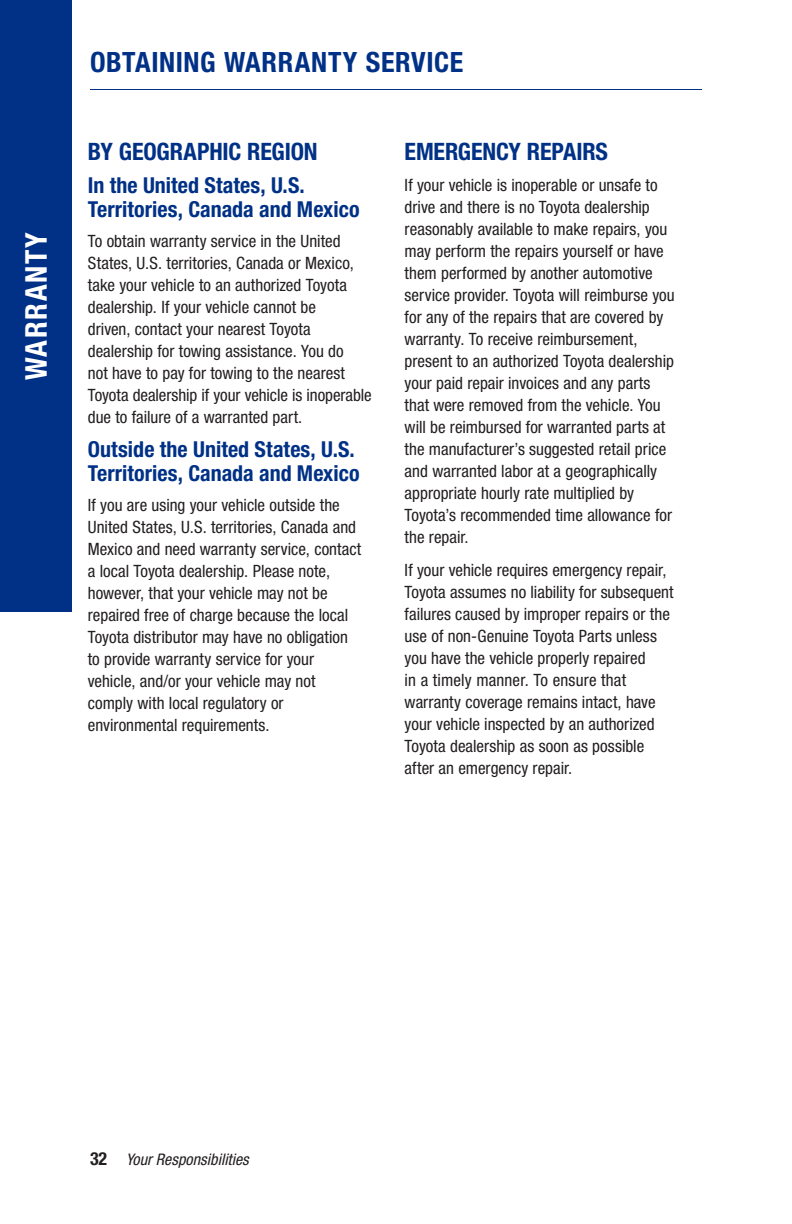
<style>
.page{position:relative;width:792px;height:1224px;background:#fff}
.page>*{position:absolute;margin:0;border:0;box-sizing:border-box;transform-origin:0 0}
.t1{font:700 condensed 30px "Helvetica Neue LT Std";letter-spacing:.055em;color:#fff}
.t2{font:700 condensed 28px "Helvetica Neue LT Std";letter-spacing:.02em;color:#003186}
.t3{font:700 condensed 24px "Helvetica Neue LT Std";letter-spacing:-.005em;color:#003186}
.t4{font:700 condensed 22px/24px "Helvetica Neue LT Std";letter-spacing:.005em;color:#003186}
.t5{font:condensed 17px/22px "Helvetica Neue LT Std";color:#231f20}
.t6{font:italic condensed 16px "Helvetica Neue LT Std";letter-spacing:.005em;color:#231f20}
.s1{font-weight:700;font-style:normal;font-size:18px}
</style>
<div class="page">
<hr style="left:90px;top:89px;width:612px;height:1px;background:#003186">
<div style="left:0;top:0;width:72px;height:612px;background:#003186"></div>
<h1 class="t1" style="left:18px;top:380px;width:149px;rotate:-90deg">WARRANTY</h1>
<h2 class="t2" style="left:90px;top:45px;width:375px">OBTAINING WARRANTY SERVICE</h2>
<h3 class="t3" style="left:88px;top:137px;width:231px">BY GEOGRAPHIC REGION</h3>
<p class="t4" style="left:88px;top:173px;width:273px">In the United States, U.S.<br>Territories, Canada and Mexico</p>
<p class="t5" style="left:88px;top:230px;width:285px">To obtain warranty service in the United States, U.S. territories, Canada or Mexico, take your vehicle to an authorized Toyota dealership. If your vehicle cannot be<br>driven, contact your nearest Toyota dealership for towing assistance. You do<br>not have to pay for towing to the nearest Toyota dealership if your vehicle is inoperable due to failure of a warranted part.</p>
<p class="t4" style="left:88px;top:437px;width:273px">Outside the United States, U.S.<br>Territories, Canada and Mexico</p>
<p class="t5" style="left:88px;top:494px;width:275px">If you are using your vehicle outside the United States, U.S. territories, Canada and Mexico and need warranty service, contact a local Toyota dealership. Please note, however, that your vehicle may not be repaired free of charge because the local Toyota distributor may have no obligation to provide warranty service for your vehicle, and/or your vehicle may not comply with local regulatory or environmental requirements.</p>
<h3 class="t3" style="left:405px;top:137px;width:205px">EMERGENCY REPAIRS</h3>
<p class="t5" style="left:405px;top:174px;width:272px">If your vehicle is inoperable or unsafe to drive and there is no Toyota dealership reasonably available to make repairs, you may perform the repairs yourself or have them performed by another automotive service provider. Toyota will reimburse you for any of the repairs that are covered by warranty. To receive reimbursement, present to an authorized Toyota dealership your paid repair invoices and any parts that were removed from the vehicle. You will be reimbursed for warranted parts at the manufacturer’s suggested retail price and warranted labor at a geographically appropriate hourly rate multiplied by Toyota’s recommended time allowance for the repair.</p>
<p class="t5" style="left:405px;top:559px;width:271px">If your vehicle requires emergency repair, Toyota assumes no liability for subsequent failures caused by improper repairs or the use of non-Genuine Toyota Parts unless you have the vehicle properly repaired<br>in a timely manner. To ensure that warranty coverage remains intact, have your vehicle inspected by an authorized Toyota dealership as soon as possible after an emergency repair.</p>
<p class="t6" style="left:90px;top:1150px;width:160px"><span class="s1">32</span> Your Responsibilities</p>
</div>
